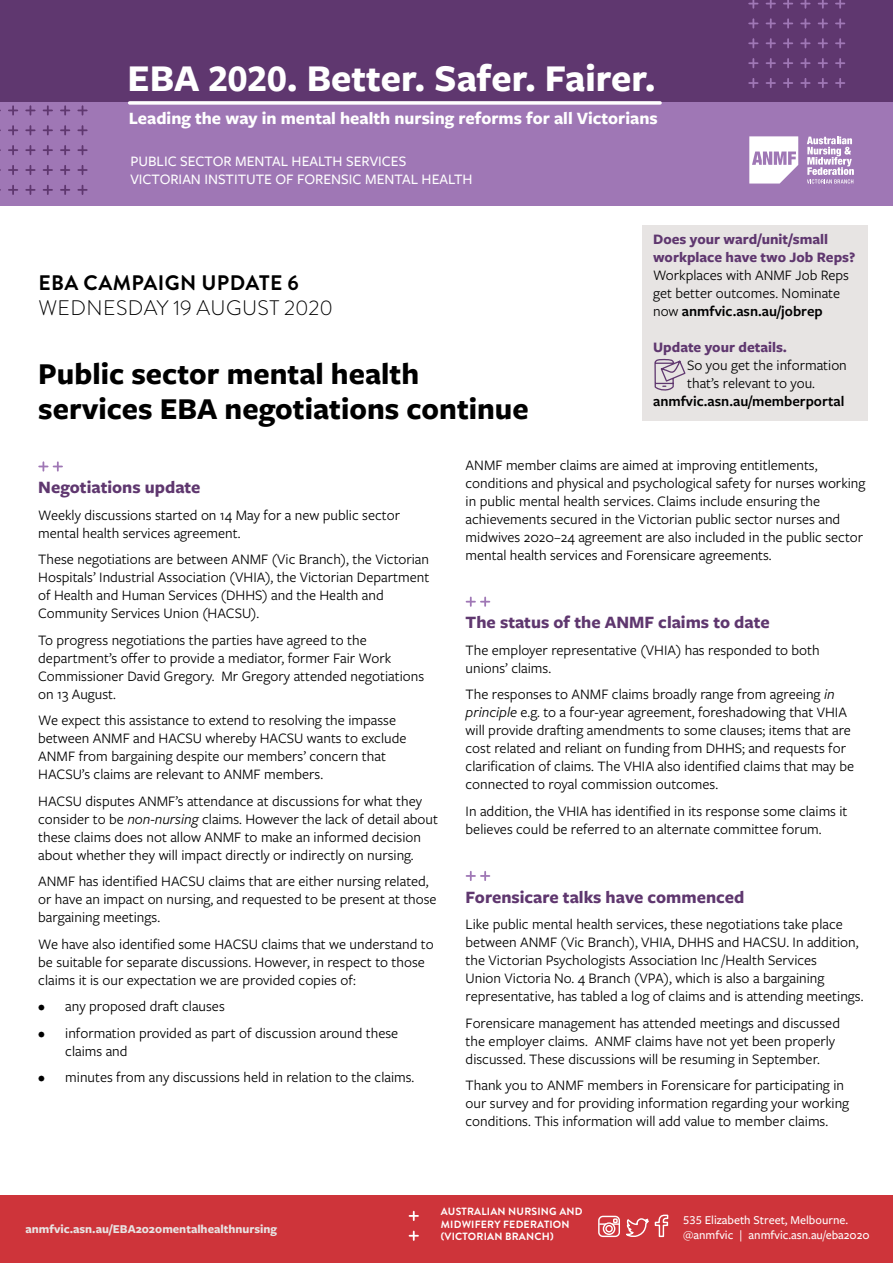
<style>
.page{position:relative;width:893px;height:1263px;background:#fff}
.page>*{position:absolute;margin:0;border:0;box-sizing:border-box;transform-origin:0 0}
.t1{font:700 39.3px "Freight Sans Pro";color:#fff}
.t2{font:700 31.5px/34.5px "Freight Sans Pro";color:#000}
.t3{font:300 21px "Brandon Grotesque";letter-spacing:.02em;color:#000}
.t4{font:700 21px "Brandon Grotesque";letter-spacing:.02em;color:#000}
.t5{font:700 18px "Freight Sans Pro";color:#5f376f}
.t6{font:700 18px "Freight Sans Pro";color:#fff}
.t7{font:15px/18px "Freight Sans Pro";color:#000}
.t8{font:500 15px/18px "Freight Sans Pro";color:#fff}
.t9{font:700 15px/18px "Freight Sans Pro";color:#5f376f}
.t10{font:600 15px "Freight Sans Pro";color:#000}
.t11{font:500 12.45px/15px "Freight Sans Pro";color:#fff}
.t12{font:700 12.45px "Freight Sans Pro";color:#e7e4e3}
.t13{font:700 10.5px/12.6px "Brandon Grotesque";letter-spacing:.02em;color:#fff}
.s1{font-weight:600}
.s2{font-style:italic}
</style>
<div class="page">
<div style="left:0;top:1195px;width:893px;height:68px;background:#ce343a"></div>
<svg style="left:598px;top:1214px;width:71px;height:24px"></svg>
<svg style="left:409px;top:1211px;width:9px;height:9px"></svg>
<svg style="left:409px;top:1231px;width:9px;height:9px"></svg>
<div style="left:0;top:101px;width:893px;height:105px;background:#9f77b5"></div>
<div style="left:0;top:0;width:893px;height:101px;background:#5f376f"></div>
<svg style="left:807px;top:137px;width:47px;height:47px"></svg>
<svg style="left:749px;top:136px;width:49px;height:48px"></svg>
<svg style="left:130px;top:101px;width:530px;height:4px;background:#f0eaf2"></svg>
<div style="left:642px;top:225px;width:225px;height:196px;background:#e7e4e3"></div>
<svg style="left:654px;top:358px;width:32px;height:33px"></svg>
<svg style="left:78px;top:106px;width:9px;height:9px"></svg>
<svg style="left:78px;top:126px;width:9px;height:9px"></svg>
<svg style="left:78px;top:146px;width:9px;height:8px"></svg>
<svg style="left:78px;top:166px;width:9px;height:8px"></svg>
<svg style="left:78px;top:186px;width:9px;height:8px"></svg>
<svg style="left:61px;top:106px;width:8px;height:9px"></svg>
<svg style="left:61px;top:126px;width:8px;height:9px"></svg>
<svg style="left:61px;top:146px;width:8px;height:8px"></svg>
<svg style="left:61px;top:166px;width:8px;height:8px"></svg>
<svg style="left:61px;top:186px;width:8px;height:8px"></svg>
<svg style="left:44px;top:106px;width:8px;height:9px"></svg>
<svg style="left:44px;top:126px;width:8px;height:9px"></svg>
<svg style="left:44px;top:146px;width:8px;height:8px"></svg>
<svg style="left:44px;top:166px;width:8px;height:8px"></svg>
<svg style="left:44px;top:186px;width:8px;height:8px"></svg>
<svg style="left:26px;top:106px;width:9px;height:9px"></svg>
<svg style="left:26px;top:126px;width:9px;height:9px"></svg>
<svg style="left:26px;top:146px;width:9px;height:8px"></svg>
<svg style="left:26px;top:166px;width:9px;height:8px"></svg>
<svg style="left:26px;top:186px;width:9px;height:8px"></svg>
<svg style="left:9px;top:106px;width:8px;height:9px"></svg>
<svg style="left:9px;top:126px;width:8px;height:9px"></svg>
<svg style="left:9px;top:146px;width:8px;height:8px"></svg>
<svg style="left:9px;top:166px;width:8px;height:8px"></svg>
<svg style="left:9px;top:186px;width:8px;height:8px"></svg>
<svg style="left:836px;top:0;width:8px;height:8px"></svg>
<svg style="left:836px;top:19px;width:8px;height:9px"></svg>
<svg style="left:836px;top:39px;width:8px;height:9px"></svg>
<svg style="left:836px;top:59px;width:8px;height:8px"></svg>
<svg style="left:836px;top:79px;width:8px;height:8px"></svg>
<svg style="left:819px;top:0;width:8px;height:8px"></svg>
<svg style="left:819px;top:19px;width:8px;height:9px"></svg>
<svg style="left:819px;top:39px;width:8px;height:9px"></svg>
<svg style="left:819px;top:59px;width:8px;height:8px"></svg>
<svg style="left:819px;top:79px;width:8px;height:8px"></svg>
<svg style="left:801px;top:0;width:9px;height:8px"></svg>
<svg style="left:801px;top:19px;width:9px;height:9px"></svg>
<svg style="left:801px;top:39px;width:9px;height:9px"></svg>
<svg style="left:801px;top:59px;width:9px;height:8px"></svg>
<svg style="left:801px;top:79px;width:9px;height:8px"></svg>
<svg style="left:784px;top:0;width:8px;height:8px"></svg>
<svg style="left:784px;top:19px;width:8px;height:9px"></svg>
<svg style="left:784px;top:39px;width:8px;height:9px"></svg>
<svg style="left:784px;top:59px;width:8px;height:8px"></svg>
<svg style="left:784px;top:79px;width:8px;height:8px"></svg>
<svg style="left:766px;top:0;width:9px;height:8px"></svg>
<svg style="left:766px;top:19px;width:9px;height:9px"></svg>
<svg style="left:766px;top:39px;width:9px;height:9px"></svg>
<svg style="left:766px;top:59px;width:9px;height:8px"></svg>
<svg style="left:766px;top:79px;width:9px;height:8px"></svg>
<svg style="left:749px;top:0;width:9px;height:8px"></svg>
<svg style="left:749px;top:19px;width:9px;height:9px"></svg>
<svg style="left:749px;top:39px;width:9px;height:9px"></svg>
<svg style="left:749px;top:59px;width:9px;height:8px"></svg>
<svg style="left:749px;top:79px;width:9px;height:8px"></svg>
<svg style="left:39px;top:462px;width:9px;height:9px"></svg>
<svg style="left:54px;top:462px;width:8px;height:9px"></svg>
<svg style="left:466px;top:597px;width:9px;height:9px"></svg>
<svg style="left:481px;top:597px;width:8px;height:9px"></svg>
<svg style="left:466px;top:872px;width:9px;height:8px"></svg>
<svg style="left:481px;top:872px;width:8px;height:8px"></svg>
<h1 class="t1" style="left:128px;top:51px;width:530px">EBA 2020. Better. Safer. Fairer.</h1>
<p class="t6" style="left:129px;top:106px;width:530px">Leading the way in mental health nursing reforms for all Victorians</p>
<p class="t8" style="left:130px;top:151px;width:344px">PUBLIC SECTOR MENTAL HEALTH SERVICES<br>VICTORIAN INSTITUTE OF FORENSIC MENTAL HEALTH</p>
<h3 class="t4" style="left:38px;top:268px;width:262px">EBA CAMPAIGN UPDATE 6</h3>
<h3 class="t3" style="left:38px;top:294px;width:296px">WEDNESDAY 19 AUGUST 2020</h3>
<h2 class="t2" style="left:38px;top:356px;width:492px">Public sector mental health services EBA negotiations continue</h2>
<p class="t9" style="left:653px;top:230px;width:204px">Does your ward/unit/small workplace have two Job Reps?</p>
<p class="t7" style="left:653px;top:266px;width:197px">Workplaces with ANMF Job Reps get better outcomes. Nominate now <span class="s1">anmfvic.asn.au/jobrep</span></p>
<p class="t9" style="left:653px;top:338px;width:135px">Update your details.</p>
<p class="t7" style="left:687px;top:356px;width:161px">So you get the information that’s relevant to you.</p>
<p class="t10" style="left:653px;top:391px;width:193px">anmfvic.asn.au/memberportal</p>
<p class="t5" style="left:38px;top:475px;width:164px">Negotiations update</p>
<p class="t7" style="left:38px;top:505px;width:363px">Weekly discussions started on 14 May for a new public sector mental health services agreement.</p>
<p class="t7" style="left:38px;top:550px;width:393px">These negotiations are between ANMF (Vic Branch), the Victorian Hospitals’ Industrial Association (VHIA), the Victorian Department of Health and Human Services (DHHS) and the Health and Community Services Union (HACSU).</p>
<p class="t7" style="left:38px;top:630px;width:387px">To progress negotiations the parties have agreed to the department’s offer to provide a mediator, former Fair Work Commissioner David Gregory. Mr Gregory attended negotiations on 13 August.</p>
<p class="t7" style="left:38px;top:711px;width:370px">We expect this assistance to extend to resolving the impasse between ANMF and HACSU whereby HACSU wants to exclude ANMF from bargaining despite our members’ concern that HACSU’s claims are relevant to ANMF members.</p>
<p class="t7" style="left:38px;top:791px;width:401px">HACSU disputes ANMF’s attendance at discussions for what they consider to be <span class="s2">non-nursing</span> claims. However the lack of detail about these claims does not allow ANMF to make an informed decision about whether they will impact directly or indirectly on nursing.</p>
<p class="t7" style="left:38px;top:872px;width:400px">ANMF has identified HACSU claims that are either nursing related, or have an impact on nursing, and requested to be present at those bargaining meetings.</p>
<p class="t7" style="left:38px;top:934px;width:397px">We have also identified some HACSU claims that we understand to be suitable for separate discussions. However, in respect to those claims it is our expectation we are provided copies of:</p>
<p class="t7" style="left:38px;top:997px;width:188px">• any proposed draft clauses</p>
<p class="t7" style="left:65px;top:1023px;width:334px;text-indent:-27px">• information provided as part of discussion around these claims and</p>
<p class="t7" style="left:38px;top:1068px;width:378px">• minutes from any discussions held in relation to the claims.</p>
<p class="t7" style="left:466px;top:455px;width:401px">ANMF member claims are aimed at improving entitlements, conditions and physical and psychological safety for nurses working in public mental health services. Claims include ensuring the achievements secured in the Victorian public sector nurses and midwives 2020–24 agreement are also included in the public sector mental health services and Forensicare agreements.</p>
<p class="t5" style="left:466px;top:610px;width:306px">The status of the ANMF claims to date</p>
<p class="t7" style="left:466px;top:640px;width:356px">The employer representative (VHIA) has responded to both unions’ claims.</p>
<p class="t7" style="left:466px;top:685px;width:390px">The responses to ANMF claims broadly range from agreeing <span class="s2">in principle</span> e.g. to a four-year agreement, foreshadowing that VHIA will provide drafting amendments to some clauses; items that are cost related and reliant on funding from DHHS; and requests for clarification of claims. The VHIA also identified claims that may be connected to royal commission outcomes.</p>
<p class="t7" style="left:466px;top:801px;width:383px">In addition, the VHIA has identified in its response some claims it believes could be referred to an alternate committee forum.</p>
<p class="t5" style="left:466px;top:884px;width:280px">Forensicare talks have commenced</p>
<p class="t7" style="left:466px;top:915px;width:399px">Like public mental health services, these negotiations take place between ANMF (Vic Branch), VHIA, DHHS and HACSU. In addition, the Victorian Psychologists Association Inc /Health Services<br>Union Victoria No. 4 Branch (VPA), which is also a bargaining representative, has tabled a log of claims and is attending meetings.</p>
<p class="t7" style="left:466px;top:1013px;width:376px">Forensicare management has attended meetings and discussed the employer claims. ANMF claims have not yet been properly discussed. These discussions will be resuming in September.</p>
<p class="t7" style="left:466px;top:1076px;width:385px">Thank you to ANMF members in Forensicare for participating in our survey and for providing information regarding your working conditions. This information will add value to member claims.</p>
<p class="t12" style="left:26px;top:1221px;width:253px">anmfvic.asn.au/EBA2020mentalhealthnursing</p>
<p class="t13" style="left:441px;top:1205px;width:143px">AUSTRALIAN NURSING AND<br>MIDWIFERY FEDERATION (VICTORIAN BRANCH)</p>
<p class="t11" style="left:683px;top:1212px;width:188px">535 Elizabeth Street, Melbourne. @anmfvic | anmfvic.asn.au/eba2020</p>
</div>
